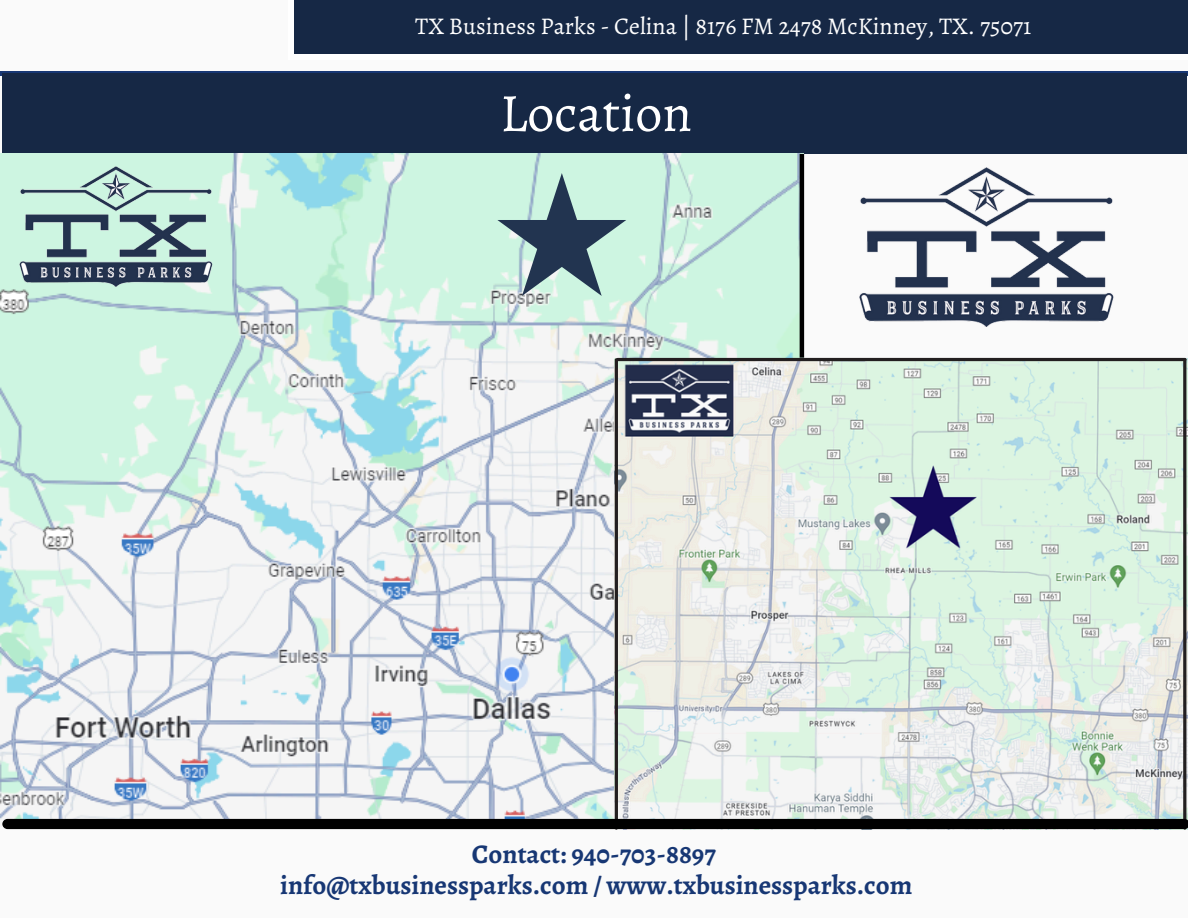
<style>
.page{position:relative;width:1188px;height:918px;background:#fafafa}
.page>*{position:absolute;margin:0;border:0;box-sizing:border-box;transform-origin:0 0}
.t1{font:54px "Alegreya";color:#fff}
.t2{font:700 27px "Alegreya";color:#173774}
.t3{font:24px "Alegreya";color:#fff}
</style>
<div class="page">
<hr style="left:0;top:71px;width:1188px;height:4px;background:#173774">
<div style="left:289px;top:0;width:899px;height:60px;background:#fff"></div>
<div style="left:294px;top:0;width:894px;height:54px;background:#162845"></div>
<div style="left:2px;top:73px;width:1185px;height:81px;background:#162845"></div>
<img style="left:0;top:154px;width:800px;height:666px">
<svg style="left:497px;top:173px;width:129px;height:123px;background:#95b4b1"></svg>
<img style="left:618px;top:358px;width:570px;height:461px">
<img style="left:18px;top:166px;width:196px;height:121px">
<img style="left:859px;top:167px;width:255px;height:159px">
<hr style="left:615px;top:358px;width:3px;height:472px;background:#231f20;border-radius:2px">
<hr style="left:616px;top:358px;width:571px;height:3px;background:#231f20;border-radius:2px">
<hr style="left:1183px;top:358px;width:3px;height:472px;background:#231f20;border-radius:2px">
<div style="left:2px;top:819px;width:1186px;height:10px;background:#000"></div>
<hr style="left:800px;top:154px;width:4px;height:204px;background:#000">
<p class="t3" style="left:415px;top:9px;width:618px">TX Business Parks - Celina | 8176 FM 2478 McKinney, TX. 75071</p>
<p class="t1" style="left:500px;top:76px;width:193px">Location</p>
<p class="t2" style="left:472px;top:835px;width:246px">Contact: 940-703-8897</p>
<p class="t2" style="left:280px;top:867px;width:634px">info@txbusinessparks.com / www.txbusinessparks.com</p>
</div>
